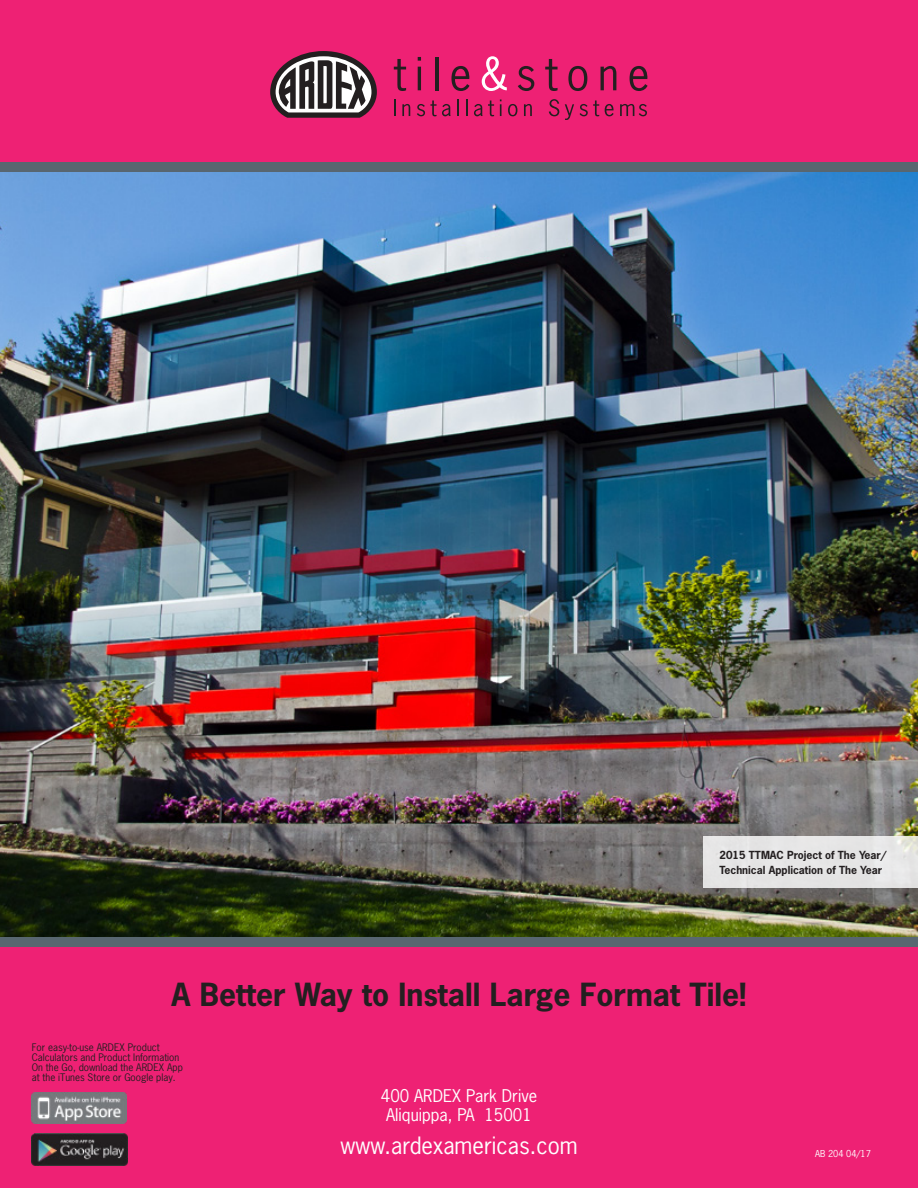
<style>
.page{position:relative;width:918px;height:1188px;background:#fff}
.page>*{position:absolute;margin:0;border:0;box-sizing:border-box;transform-origin:0 0}
.t1{font:700 30px "News Gothic Std";color:#231f20}
.t2{font:22.5px "News Gothic Std";color:#fff}
.t3{font:16.5px "News Gothic Std";color:#fff}
.t4{font:700 10.5px/15px "News Gothic Std";color:#231f20}
.t5{font:9.75px/10.2px "News Gothic Std";color:#231f20}
.t6{font:9px "News Gothic Std";color:#fff}
</style>
<div class="page">
<img style="left:0;top:172px;width:918px;height:765px">
<div style="left:0;top:947px;width:918px;height:241px;background:#ee2174"></div>
<div style="left:0;top:0;width:918px;height:163px;background:#ee2174"></div>
<div style="left:0;top:163px;width:918px;height:9px;background:#586670"></div>
<div style="left:0;top:937px;width:918px;height:10px;background:#586670"></div>
<svg style="left:394px;top:59px;width:12px;height:32px"></svg>
<hr style="left:418px;top:67px;width:3px;height:23px;background:#231f20">
<svg style="left:418px;top:57px;width:3px;height:4px"></svg>
<hr style="left:435px;top:57px;width:3px;height:33px;background:#231f20">
<svg style="left:451px;top:66px;width:19px;height:25px"></svg>
<svg style="left:482px;top:56px;width:25px;height:35px"></svg>
<svg style="left:518px;top:66px;width:16px;height:25px"></svg>
<svg style="left:545px;top:59px;width:13px;height:32px"></svg>
<svg style="left:568px;top:66px;width:19px;height:25px"></svg>
<svg style="left:601px;top:66px;width:15px;height:24px"></svg>
<svg style="left:630px;top:66px;width:18px;height:25px"></svg>
<svg style="left:270px;top:51px;width:107px;height:67px"></svg>
<svg style="left:394px;top:99px;width:2px;height:17px"></svg>
<svg style="left:402px;top:104px;width:8px;height:12px"></svg>
<svg style="left:417px;top:100px;width:34px;height:16px"></svg>
<svg style="left:457px;top:99px;width:2px;height:17px"></svg>
<svg style="left:466px;top:99px;width:1px;height:17px"></svg>
<svg style="left:474px;top:100px;width:20px;height:16px"></svg>
<svg style="left:500px;top:99px;width:2px;height:17px"></svg>
<svg style="left:508px;top:104px;width:9px;height:12px"></svg>
<svg style="left:524px;top:104px;width:8px;height:12px"></svg>
<svg style="left:549px;top:99px;width:10px;height:17px"></svg>
<svg style="left:565px;top:104px;width:9px;height:16px"></svg>
<svg style="left:580px;top:100px;width:19px;height:16px"></svg>
<svg style="left:605px;top:104px;width:9px;height:12px"></svg>
<svg style="left:620px;top:104px;width:27px;height:12px"></svg>
<img style="left:32px;top:1134px;width:95px;height:31px">
<img style="left:31px;top:1092px;width:96px;height:31px">
<div style="left:703px;top:837px;width:215px;height:51px;background:#e5e5e5"></div>
<p class="t4" style="left:720px;top:847px;width:169px">2015 TTMAC Project of The Year/<br>Technical Application of The Year</p>
<p class="t1" style="left:171px;top:975px;width:577px">A Better Way to Install Large Format Tile!</p>
<p class="t5" style="left:32px;top:1042px;width:153px">For easy-to-use ARDEX Product Calculators and Product Information On the Go, download the ARDEX App at the iTunes Store or Google play.</p>
<p class="t3" style="left:381px;top:1085px;width:158px">400 ARDEX Park Drive</p>
<p class="t3" style="left:386px;top:1105px;width:147px">Aliquippa, PA 15001</p>
<p class="t2" style="left:340px;top:1131px;width:239px">www.ardexamericas.com</p>
<p class="t6" style="left:815px;top:1148px;width:57px">AB 204 04/17</p>
</div>
